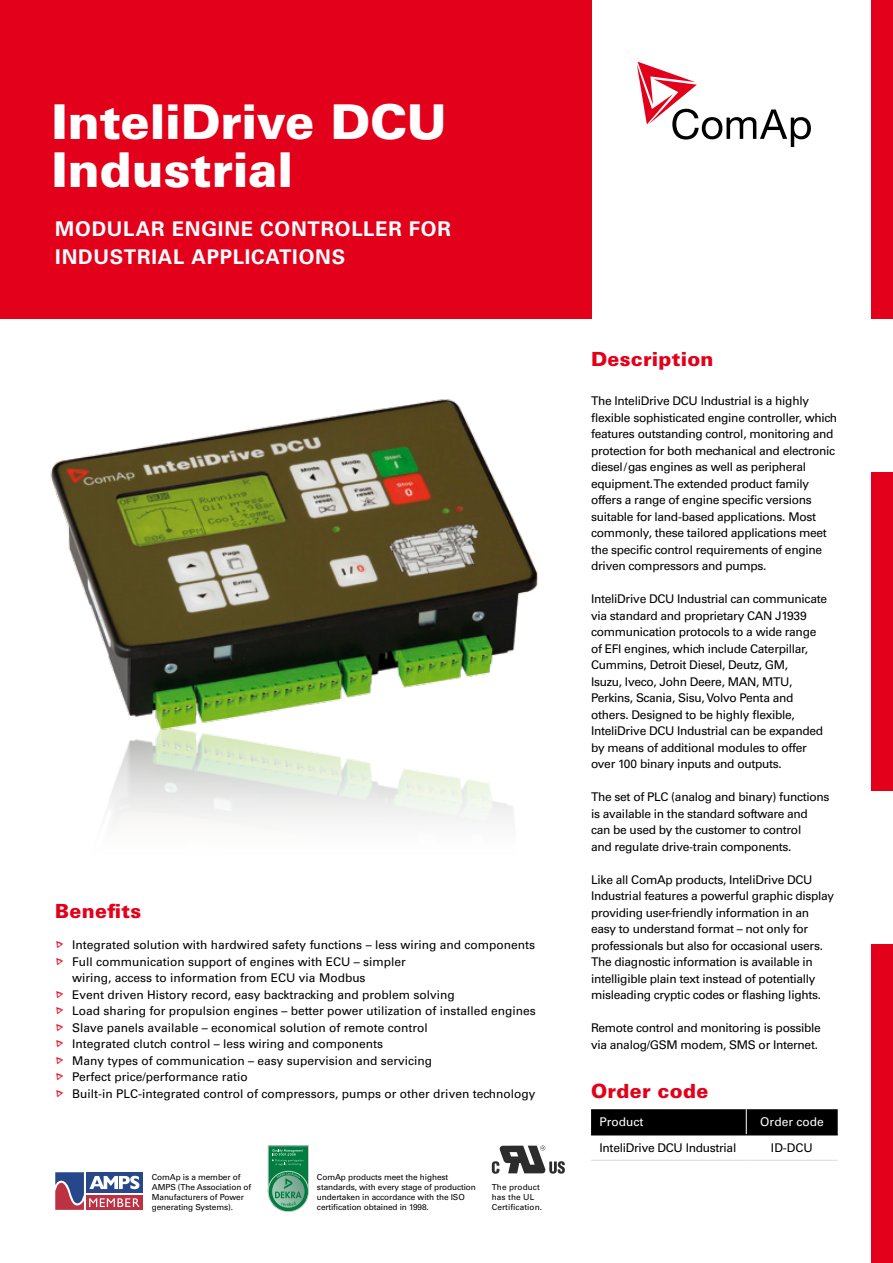
<style>
.page{position:relative;width:893px;height:1263px;background:#fff}
.page>*{position:absolute;margin:0;border:0;box-sizing:border-box;transform-origin:0 0}
.H1__Product_Name{font:900 48px "Univers LT Std";letter-spacing:-.005em;color:#fff}
.H2__Type_of_the_Prod{font:700 20.25px/28.5px "Univers LT Std";letter-spacing:.035em;color:#fff}
.H3__nadpis_kapitol{font:900 19.5px "Univers LT Std";letter-spacing:.015em;color:#e2001a}
.základní_text{font:12px/16.5px "Univers LT Std";letter-spacing:-.025em;color:#000}
.odrazka{font:12px/16.5px "Univers LT Std";color:#000}
.H3__nadpis_kapitol-2{font:12px/16.5px "Univers LT Std";letter-spacing:-.025em;color:#000}
.Table_L{font:12px "Univers LT Std";letter-spacing:-.025em;color:#000}
.Table_HC{font:12px "Univers LT Std";color:#fff}
.Table_HL{font:12px "Univers LT Std";color:#fff}
.Table_C{font:12px "Univers LT Std";color:#000}
.Certifikace{font:8.25px/9.9px "Univers LT Std";letter-spacing:-.01em;color:#000}
.Certifikace-2{font:8.25px/9.9px "Univers LT Std";letter-spacing:.01em;color:#000}
</style>
<div class="page">
<svg style="left:591px;top:1109px;width:247px;height:27px;background:#080808"></svg>
<hr style="left:591px;top:1160px;width:155px;height:1px;background:#d8dadb">
<hr style="left:746px;top:1160px;width:92px;height:1px;background:#d8dadb">
<div style="left:872px;top:0;width:21px;height:319px;background:#e2001a"></div>
<div style="left:872px;top:944px;width:21px;height:319px;background:#e2001a"></div>
<div style="left:872px;top:472px;width:21px;height:319px;background:#e2001a"></div>
<div style="left:0;top:0;width:591px;height:319px;background:#e2001a"></div>
<svg style="left:637px;top:62px;width:174px;height:85px"></svg>
<img style="left:108px;top:735px;width:406px;height:86px">
<img style="left:50px;top:399px;width:488px;height:336px">
<svg style="left:268px;top:1171px;width:41px;height:41px"></svg>
<div style="left:268px;top:1171px;width:41px;height:41px;border:1px solid #d0d0d1;border-radius:50%"></div>
<svg style="left:268px;top:1145px;width:41px;height:62px;background:#449a6f"></svg>
<div style="left:86px;top:1172px;width:57px;height:20px;background:#26488a"></div>
<div style="left:86px;top:1195px;width:57px;height:15px;background:#bc3242"></div>
<svg style="left:55px;top:1172px;width:85px;height:38px"></svg>
<svg style="left:492px;top:1145px;width:73px;height:29px"></svg>
<p class="H1__Product_Name" style="left:52px;top:92px;width:396px">InteliDrive DCU</p>
<p class="H1__Product_Name" style="left:52px;top:140px;width:243px">Industrial</p>
<p class="H2__Type_of_the_Prod" style="left:55px;top:215px;width:397px">MODULAR ENGINE CONTROLLER FOR<br>INDUSTRIAL APPLICATIONS</p>
<p class="H3__nadpis_kapitol" style="left:55px;top:898px;width:88px">Benefits</p>
<p class="odrazka" style="left:72px;top:937px;width:464px">Integrated solution with hardwired safety functions – less wiring and components</p>
<p class="odrazka" style="left:72px;top:953px;width:335px">Full communication support of engines with ECU – simpler wiring, access to information from ECU via Modbus</p>
<p class="odrazka" style="left:72px;top:986px;width:384px">Event driven History record, easy backtracking and problem solving</p>
<p class="odrazka" style="left:72px;top:1003px;width:465px">Load sharing for propulsion engines – better power utilization of installed engines</p>
<p class="odrazka" style="left:72px;top:1019px;width:357px">Slave panels available – economical solution of remote control</p>
<p class="odrazka" style="left:72px;top:1036px;width:312px">Integrated clutch control – less wiring and components</p>
<p class="odrazka" style="left:72px;top:1052px;width:361px">Many types of communication – easy supervision and servicing</p>
<p class="odrazka" style="left:72px;top:1069px;width:177px">Perfect price/performance ratio</p>
<p class="odrazka" style="left:72px;top:1085px;width:465px">Built-in PLC-integrated control of compressors, pumps or other driven technology</p>
<p class="Certifikace" style="left:152px;top:1172px;width:101px">ComAp is a member of<br>AMPS (The Association of<br>Manufacturers of Power generating Systems).</p>
<p class="Certifikace-2" style="left:492px;top:1182px;width:52px">The product has the UL<br>Certification.</p>
<p class="Certifikace" style="left:317px;top:1172px;width:160px">ComAp products meet the highest standards, with every stage of production undertaken in accordance with the ISO certification obtained in 1998.</p>
<p class="H3__nadpis_kapitol" style="left:591px;top:347px;width:124px">Description</p>
<p class="H3__nadpis_kapitol-2" style="left:591px;top:393px;width:247px">The InteliDrive DCU Industrial is a highly flexible sophisticated engine controller, which features outstanding control, monitoring and protection for both mechanical and electronic diesel/gas engines as well as peripheral equipment. The extended product family offers a range of engine specific versions suitable for land-based applications. Most commonly, these tailored applications meet the specific control requirements of engine driven compressors and pumps.</p>
<p class="základní_text" style="left:591px;top:591px;width:237px">InteliDrive DCU Industrial can communicate via standard and proprietary CAN J1939 communication protocols to a wide range of EFI engines, which include Caterpillar, Cummins, Detroit Diesel, Deutz, GM,<br>Isuzu, Iveco, John Deere, MAN, MTU, Perkins, Scania, Sisu, Volvo Penta and others. Designed to be highly flexible, InteliDrive DCU Industrial can be expanded by means of additional modules to offer over 100 binary inputs and outputs.</p>
<p class="základní_text" style="left:591px;top:789px;width:240px">The set of PLC (analog and binary) functions is available in the standard software and can be used by the customer to control<br>and regulate drive-train components.</p>
<p class="základní_text" style="left:591px;top:871px;width:245px">Like all ComAp products, InteliDrive DCU Industrial features a powerful graphic display providing user-friendly information in an easy to understand format – not only for professionals but also for occasional users.<br>The diagnostic information is available in intelligible plain text instead of potentially misleading cryptic codes or flashing lights.</p>
<p class="základní_text" style="left:591px;top:1020px;width:231px">Remote control and monitoring is possible via analog/GSM modem, SMS or Internet.</p>
<p class="H3__nadpis_kapitol" style="left:591px;top:1078px;width:119px">Order code</p>
<p class="Table_HL" style="left:600px;top:1115px;width:45px">Product</p>
<p class="Table_HC" style="left:760px;top:1115px;width:65px">Order code</p>
<p class="Table_L" style="left:600px;top:1140px;width:138px">InteliDrive DCU Industrial</p>
<p class="Table_C" style="left:771px;top:1140px;width:43px">ID-DCU</p>
</div>
